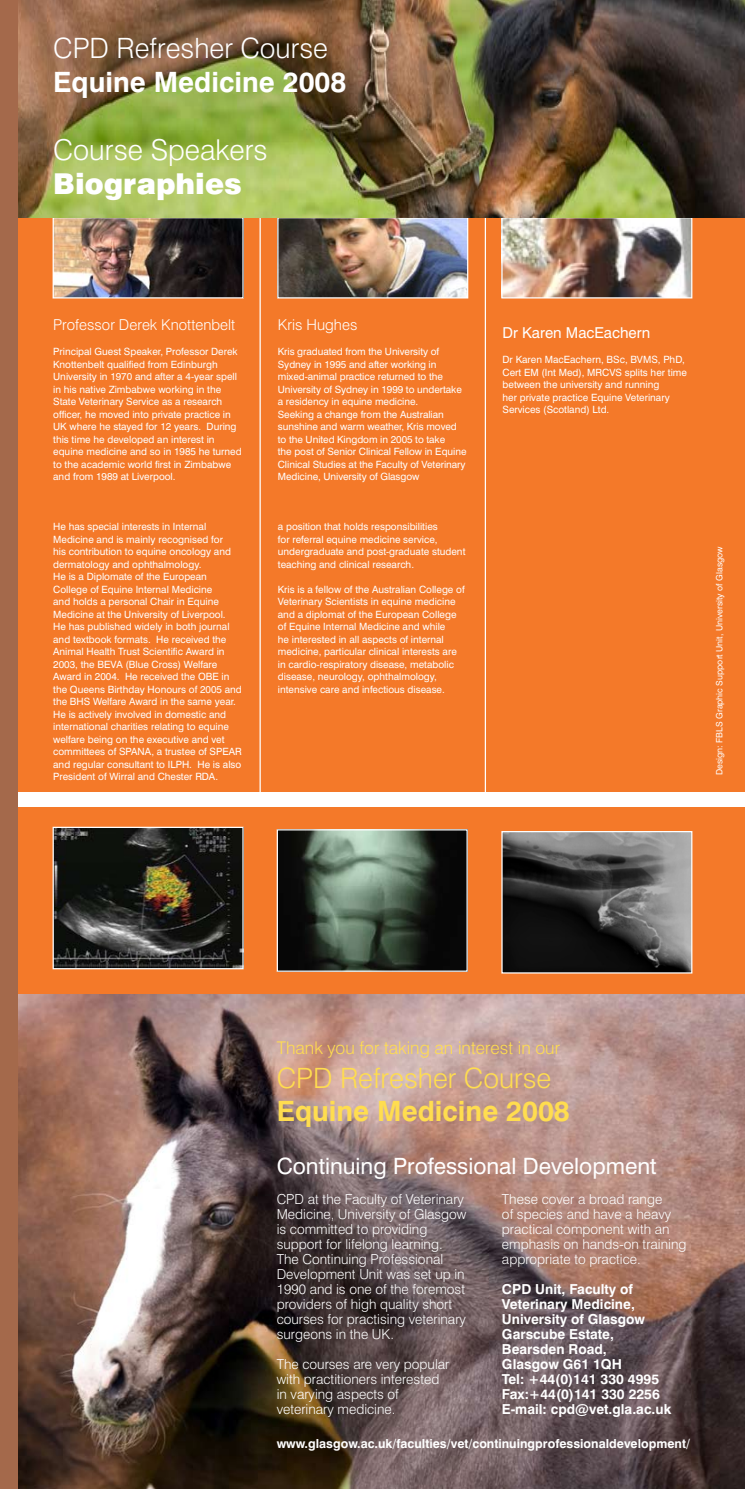
<style>
.page{position:relative;width:745px;height:1489px;background:#fff}
.page>*{position:absolute;margin:0;border:0;box-sizing:border-box;transform-origin:0 0}
.t1{font:300 28.75px "Swiss 721 BT";color:#fff}
.t2{font:900 28.75px "Swiss 721 BT";color:#fff}
.t3{font:300 28px "Swiss 721 BT";color:#ffdd4f}
.t4{font:700 28px "Swiss 721 BT";color:#ffdd4f}
.t5{font:300 28px "Swiss 721 BT";color:#fff}
.t6{font:700 28px "Swiss 721 BT";color:#fff}
.t7{font:22.5px "Swiss 721 BT";color:#fff}
.t8{font:300 17.5px "Swiss 721 BT";color:#ffdd4f}
.t9{font:300 15px "Swiss 721 BT";color:#fff}
.t10{font:15px "Swiss 721 BT";color:#fff}
.t11{font:300 13.75px/15px "Swiss 721 BT";color:#fff}
.t12{font:700 13.75px/15px "Swiss 721 BT";color:#fff}
.t13{font:700 12.5px "Swiss 721 BT";color:#fff}
.t14{font:10px/12.5px "Swiss 721 BT";color:#fff}
.t15{font:8.75px "Swiss 721 BT";color:#fff}
</style>
<div class="page">
<div style="left:6px;top:806px;width:738px;height:194px;background:#f47929"></div>
<img style="left:18px;top:994px;width:726px;height:494px">
<div style="left:17px;top:200px;width:727px;height:591px;background:#f47929"></div>
<img style="left:55px;top:219px;width:186px;height:77px">
<div style="left:53px;top:217px;width:190px;height:81px;border:1px solid #fff"></div>
<img style="left:279px;top:219px;width:187px;height:77px">
<div style="left:277px;top:217px;width:191px;height:81px;border:1px solid #fff"></div>
<img style="left:503px;top:219px;width:187px;height:77px">
<div style="left:501px;top:217px;width:191px;height:81px;border:1px solid #fff"></div>
<hr style="left:259px;top:218px;width:1px;height:576px;background:#fff">
<hr style="left:484px;top:214px;width:1px;height:579px;background:#fff">
<img style="left:18px;top:0;width:726px;height:218px">
<div style="left:0;top:0;width:18px;height:1488px;background:#a4694b"></div>
<img style="left:55px;top:828px;width:186px;height:139px">
<div style="left:53px;top:826px;width:190px;height:143px;border:1px solid #fff"></div>
<img style="left:278px;top:831px;width:187px;height:138px">
<div style="left:276px;top:829px;width:191px;height:142px;border:1px solid #fff"></div>
<img style="left:503px;top:833px;width:187px;height:138px">
<div style="left:501px;top:831px;width:191px;height:142px;border:1px solid #fff"></div>
<h2 class="t5" style="left:53px;top:31px;width:276px">CPD Refresher Course</h2>
<h2 class="t6" style="left:53px;top:64px;width:294px">Equine Medicine 2008</h2>
<h1 class="t1" style="left:53px;top:132px;width:216px">Course Speakers</h1>
<h1 class="t2" style="left:53px;top:166px;width:190px">Biographies</h1>
<h3 class="t9" style="left:53px;top:315px;width:183px">Professor Derek Knottenbelt</h3>
<p class="t14" style="left:53px;top:345px;width:190px">Principal Guest Speaker, Professor Derek Knottenbelt qualified from Edinburgh University in 1970 and after a 4-year spell in his native Zimbabwe working in the State Veterinary Service as a research officer, he moved into private practice in UK where he stayed for 12 years. During this time he developed an interest in equine medicine and so in 1985 he turned to the academic world first in Zimbabwe and from 1989 at Liverpool.</p>
<p class="t14" style="left:53px;top:520px;width:190px">He has special interests in Internal Medicine and is mainly recognised for<br>his contribution to equine oncology and dermatology and ophthalmology.<br>He is a Diplomate of the European College of Equine Internal Medicine<br>and holds a personal Chair in Equine Medicine at the University of Liverpool.<br>He has published widely in both journal and textbook formats. He received the Animal Health Trust Scientific Award in 2003, the BEVA (Blue Cross) Welfare Award in 2004. He received the OBE in the Queens Birthday Honours of 2005 and the BHS Welfare Award in the same year.<br>He is actively involved in domestic and international charities relating to equine welfare being on the executive and vet committees of SPANA, a trustee of SPEAR and regular consultant to ILPH. He is also President of Wirral and Chester RDA.</p>
<h3 class="t9" style="left:278px;top:315px;width:81px">Kris Hughes</h3>
<p class="t14" style="left:278px;top:345px;width:190px">Kris graduated from the University of Sydney in 1995 and after working in mixed-animal practice returned to the University of Sydney in 1999 to undertake a residency in equine medicine.<br>Seeking a change from the Australian sunshine and warm weather, Kris moved to the United Kingdom in 2005 to take<br>the post of Senior Clinical Fellow in Equine Clinical Studies at the Faculty of Veterinary Medicine, University of Glasgow</p>
<p class="t14" style="left:278px;top:520px;width:189px">a position that holds responsibilities<br>for referral equine medicine service, undergraduate and post-graduate student teaching and clinical research.</p>
<p class="t14" style="left:278px;top:582px;width:188px">Kris is a fellow of the Australian College of Veterinary Scientists in equine medicine and a diplomat of the European College of Equine Internal Medicine and while<br>he interested in all aspects of internal medicine, particular clinical interests are in cardio-respiratory disease, metabolic disease, neurology, ophthalmology, intensive care and infectious disease.</p>
<h3 class="t10" style="left:502px;top:324px;width:149px">Dr Karen MacEachern</h3>
<p class="t14" style="left:502px;top:353px;width:186px">Dr Karen MacEachern, BSc, BVMS, PhD, Cert EM (Int Med), MRCVS splits her time between the university and running<br>her private practice Equine Veterinary Services (Scotland) Ltd.</p>
<p class="t15" style="left:713px;top:775px;width:230px;rotate:-90deg">Design: FBLS Graphic Support Unit, University of Glasgow</p>
<h3 class="t8" style="left:276px;top:1037px;width:285px">Thank you for taking an interest in our</h3>
<h2 class="t3" style="left:276px;top:1060px;width:276px">CPD Refresher Course</h2>
<h2 class="t4" style="left:276px;top:1094px;width:294px">Equine Medicine 2008</h2>
<h3 class="t7" style="left:276px;top:1152px;width:381px">Continuing Professional Development</h3>
<p class="t11" style="left:276px;top:1191px;width:191px">CPD at the Faculty of Veterinary<br>Medicine, University of Glasgow is committed to providing support for lifelong learning.<br>The Continuing Professional<br>Development Unit was set up in<br>1990 and is one of the foremost providers of high quality short courses for practising veterinary surgeons in the UK.</p>
<h3 class="t11" style="left:276px;top:1356px;width:174px">The courses are very popular with practitioners interested in varying aspects of veterinary medicine.</h3>
<h3 class="t11" style="left:501px;top:1191px;width:186px">These cover a broad range<br>of species and have a heavy practical component with an emphasis on hands-on training appropriate to practice.</h3>
<h3 class="t12" style="left:501px;top:1280px;width:171px">CPD Unit, Faculty of<br>Veterinary Medicine,<br>University of Glasgow<br>Garscube Estate,<br>Bearsden Road,<br>Glasgow G61 1QH<br>Tel: +44(0)141 330 4995<br>Fax:+44(0)141 330 2256<br>E-mail: cpd@vet.gla.ac.uk</h3>
<p class="t13" style="left:276px;top:1436px;width:414px">www.glasgow.ac.uk/faculties/vet/continuingprofessionaldevelopment/</p>
</div>
